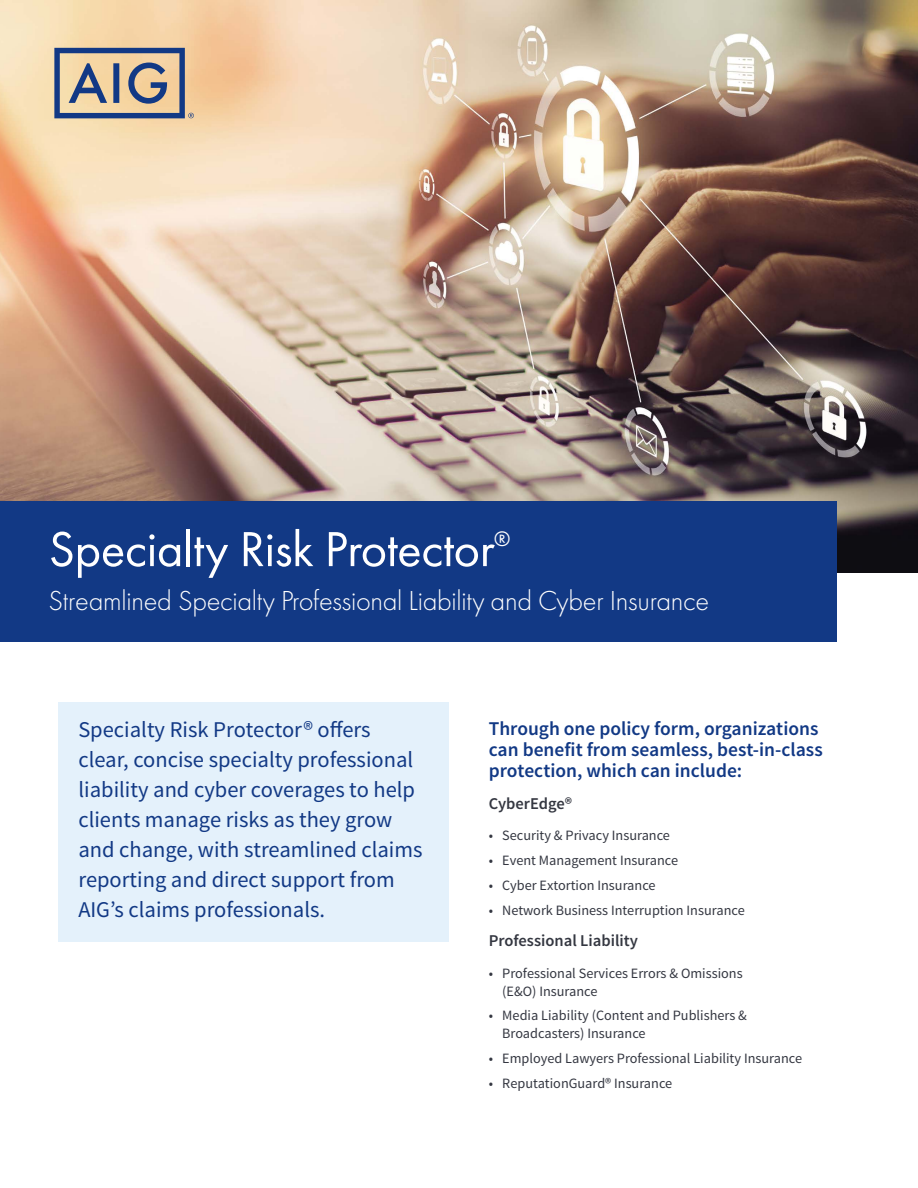
<style>
.page{position:relative;width:918px;height:1188px;background:#fff}
.page>*{position:absolute;margin:0;border:0;box-sizing:border-box;transform-origin:0 0}
.t1{font:51px "Futura PT";letter-spacing:-.01em;color:#fff}
.t2{font:300 28.5px "Futura PT";letter-spacing:-.01em;color:#fff}
.t3{font:22.5px/30px "Source Sans Pro";color:#123985}
.t4{font:21.9px "Futura PT";color:#fff}
.t5{font:600 19.5px/21px "Source Sans Pro";color:#123985}
.t6{font:600 16.5px "Source Sans Pro";color:#343741}
.t7{font:14.25px/18px "Source Sans Pro";color:#343741}
</style>
<div class="page">
<img style="left:0;top:0;width:918px;height:572px">
<div style="left:0;top:501px;width:836px;height:141px;background:#123985"></div>
<svg style="left:54px;top:48px;width:140px;height:70px;background:#a69e97"></svg>
<div style="left:58px;top:702px;width:391px;height:240px;background:#e4f1fb"></div>
<p class="t1" style="left:49px;top:519px;width:448px">Specialty Risk Protector</p>
<p class="t4" style="left:494px;top:526px;width:18px">®</p>
<p class="t2" style="left:49px;top:584px;width:662px">Streamlined Specialty Professional Liability and Cyber Insurance</p>
<p class="t3" style="left:78px;top:715px;width:346px">Specialty Risk Protector® offers clear, concise specialty professional liability and cyber coverages to help clients manage risks as they grow and change, with streamlined claims reporting and direct support from AIG’s claims professionals.</p>
<p class="t5" style="left:489px;top:719px;width:335px">Through one policy form, organizations can benefit from seamless, best-in-class protection, which can include:</p>
<p class="t6" style="left:489px;top:793px;width:85px">CyberEdge®</p>
<p class="t7" style="left:489px;top:827px;width:183px">• Security &amp; Privacy Insurance</p>
<p class="t7" style="left:489px;top:852px;width:191px">• Event Management Insurance</p>
<p class="t7" style="left:489px;top:876px;width:168px">• Cyber Extortion Insurance</p>
<p class="t7" style="left:489px;top:901px;width:257px">• Network Business Interruption Insurance</p>
<p class="t6" style="left:489px;top:930px;width:151px">Professional Liability</p>
<p class="t7" style="left:502px;top:964px;width:242px;text-indent:-14px">• Professional Services Errors &amp; Omissions (E&amp;O) Insurance</p>
<p class="t7" style="left:502px;top:1007px;width:246px;text-indent:-14px">• Media Liability (Content and Publishers &amp;<br>Broadcasters) Insurance</p>
<p class="t7" style="left:489px;top:1050px;width:315px">• Employed Lawyers Professional Liability Insurance</p>
<p class="t7" style="left:489px;top:1074px;width:185px">• ReputationGuard® Insurance</p>
</div>
